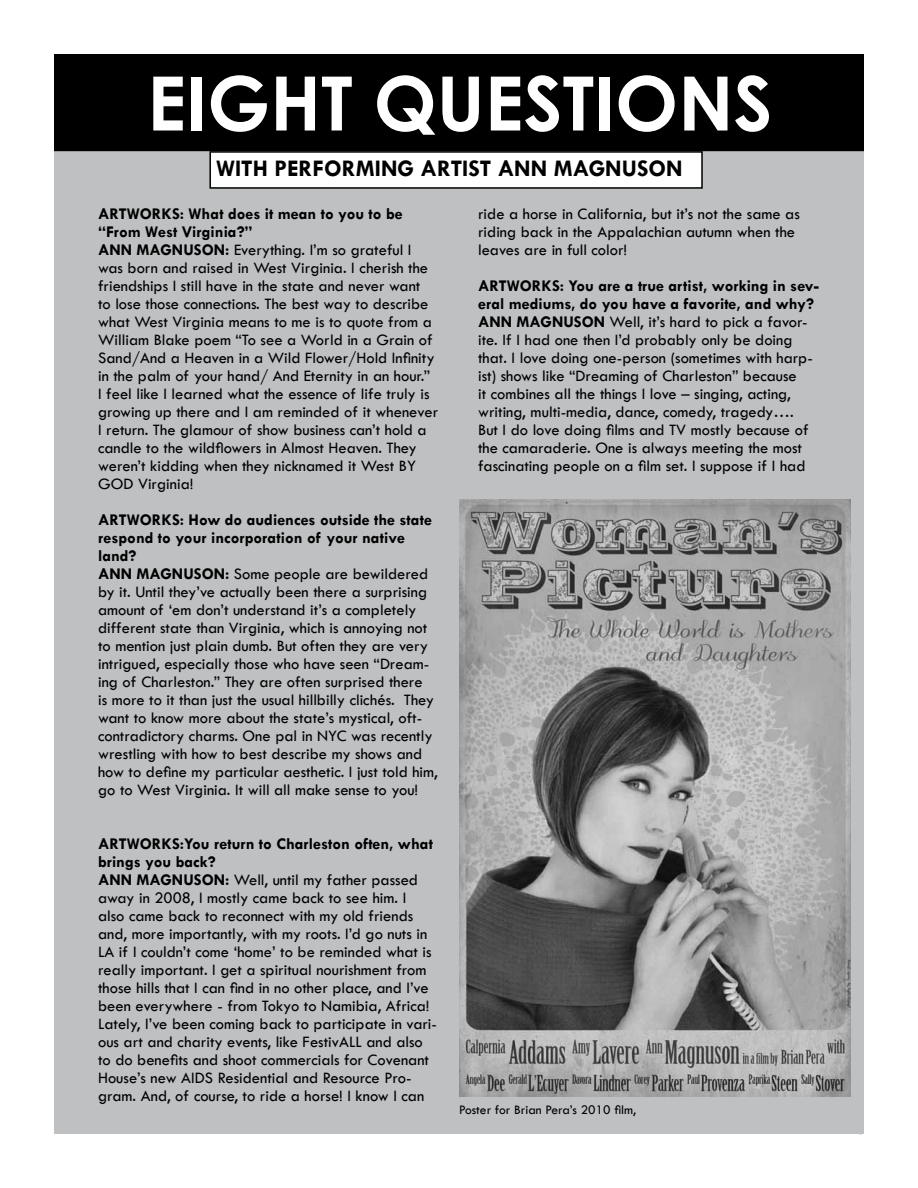
<style>
.page{position:relative;width:918px;height:1188px;background:#fff}
.page>*{position:absolute;margin:0;border:0;box-sizing:border-box;transform-origin:0 0}
.t1{font:700 75px "Century Gothic";color:#fff}
.t2{font:700 24px "Tw Cen";color:#000}
.t3{font:16.5px/18px "Tw Cen";color:#000}
.t4{font:13.5px "Tw Cen";color:#000}
.s1{font-weight:700}
</style>
<div class="page">
<div style="left:54px;top:56px;width:810px;height:1078px;background:#bec0c2"></div>
<div style="left:55px;top:55px;width:808px;height:95px;background:#000"></div>
<div style="left:54px;top:54px;width:810px;height:97px;border:2px solid #000"></div>
<div style="left:210px;top:152px;width:492px;height:36px;background:#fff"></div>
<div style="left:209px;top:151px;width:494px;height:38px;border:2px solid #000"></div>
<img style="left:459px;top:500px;width:391px;height:597px">
<h1 class="t1" style="left:147px;top:46px;width:627px">EIGHT QUESTIONS</h1>
<h2 class="t2" style="left:216px;top:154px;width:468px">WITH PERFORMING ARTIST ANN MAGNUSON</h2>
<p class="t3" style="left:478px;top:205px;width:323px">ride a horse in California, but it’s not the same as riding back in the Appalachian autumn when the leaves are in full color!</p>
<p class="t3" style="left:478px;top:277px;width:342px"><span class="s1">ARTWORKS: You are a true artist, working in sev&shy;eral mediums, do you have a favorite, and why?<br>ANN MAGNUSON</span> Well, it’s hard to pick a favor&shy;ite. If I had one then I’d probably only be doing that. I love doing one-person (sometimes with harp&shy;ist) shows like “Dreaming of Charleston” because<br>it combines all the things I love – singing, acting, writing, multi-media, dance, comedy, tragedy….<br>But I do love doing films and TV mostly because of the camaraderie. One is always meeting the most fascinating people on a film set. I suppose if I had</p>
<p class="t3" style="left:98px;top:205px;width:342px"><span class="s1">ARTWORKS: What does it mean to you to be “From West Virginia?”<br>ANN MAGNUSON:</span> Everything. I’m so grateful I was born and raised in West Virginia. I cherish the friendships I still have in the state and never want<br>to lose those connections. The best way to describe what West Virginia means to me is to quote from a William Blake poem “To see a World in a Grain of Sand/And a Heaven in a Wild Flower/Hold Infinity in the palm of your hand/ And Eternity in an hour.”<br>I feel like I learned what the essence of life truly is growing up there and I am reminded of it whenever I return. The glamour of show business can’t hold a candle to the wildflowers in Almost Heaven. They weren’t kidding when they nicknamed it West BY GOD Virginia!</p>
<p class="t3" style="left:98px;top:511px;width:341px"><span class="s1">ARTWORKS: How do audiences outside the state respond to your incorporation of your native land?<br>ANN MAGNUSON:</span> Some people are bewildered by it. Until they’ve actually been there a surprising amount of ‘em don’t understand it’s a completely different state than Virginia, which is annoying not to mention just plain dumb. But often they are very intrigued, especially those who have seen “Dream&shy;ing of Charleston.” They are often surprised there<br>is more to it than just the usual hillbilly clichés. They want to know more about the state’s mystical, oft&shy;contradictory charms. One pal in NYC was recently wrestling with how to best describe my shows and how to define my particular aesthetic. I just told him, go to West Virginia. It will all make sense to you!</p>
<p class="t3" style="left:98px;top:835px;width:340px"><span class="s1">ARTWORKS:You return to Charleston often, what brings you back?<br>ANN MAGNUSON:</span> Well, until my father passed away in 2008, I mostly came back to see him. I<br>also came back to reconnect with my old friends and, more importantly, with my roots. I’d go nuts in LA if I couldn’t come ‘home’ to be reminded what is really important. I get a spiritual nourishment from those hills that I can find in no other place, and I’ve been everywhere - from Tokyo to Namibia, Africa!<br>Lately, I’ve been coming back to participate in vari&shy;ous art and charity events, like FestivALL and also to do benefits and shoot commercials for Covenant House’s new AIDS Residential and Resource Pro&shy;gram. And, of course, to ride a horse! I know I can</p>
<p class="t4" style="left:459px;top:1102px;width:179px">Poster for Brian Pera’s 2010 film,</p>
</div>
